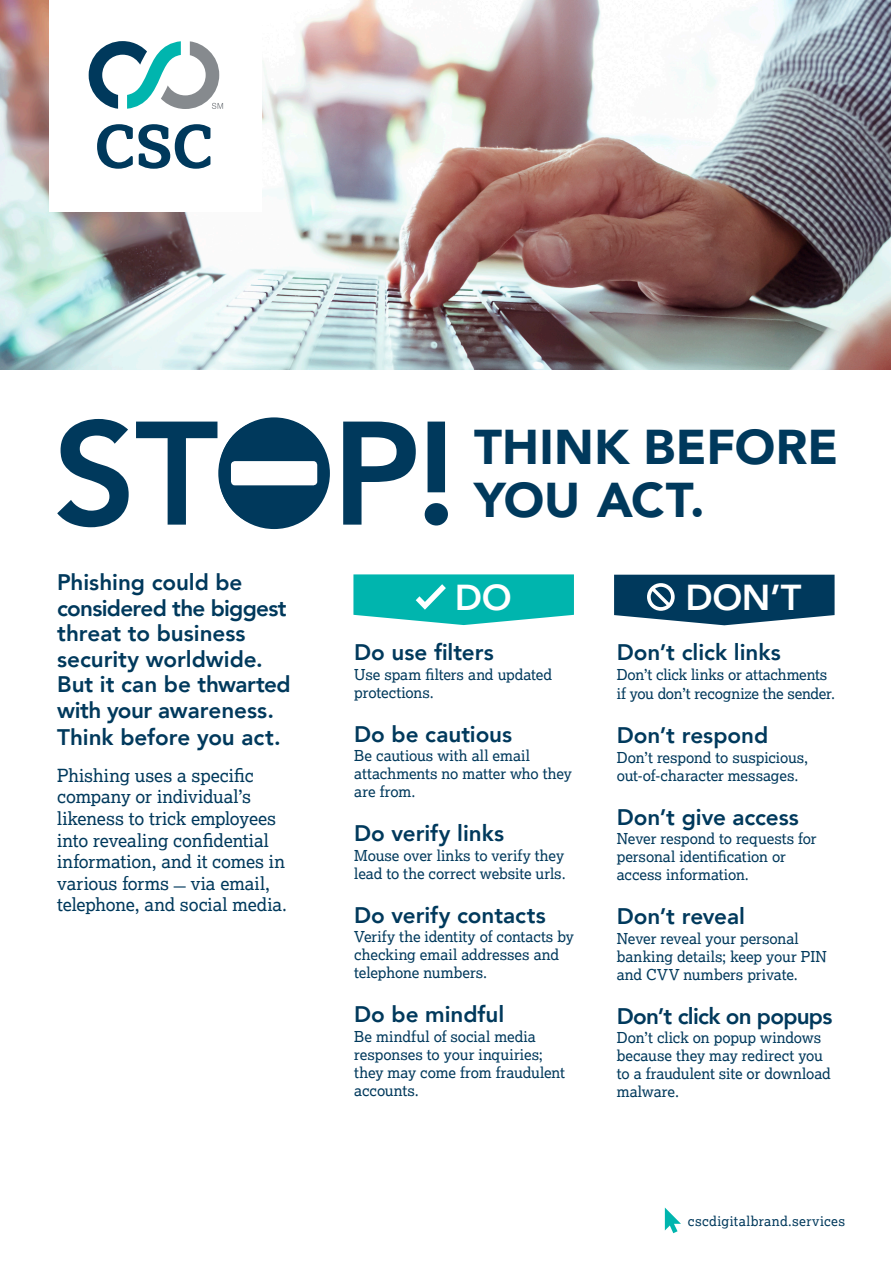
<style>
.page{position:relative;width:891px;height:1264px;background:#fff}
.page>*{position:absolute;margin:0;border:0;box-sizing:border-box;transform-origin:0 0}
.t1{font:800 145.5px "Avenir";color:#00395c}
.t2{font:900 48.75px "Avenir";color:#00395c}
.t3{font:800 36px "Avenir";color:#fff}
.t4{font:800 22.5px/25.7px "Avenir";letter-spacing:-.005em;color:#00395c}
.t5{font:800 22.5px "Avenir";letter-spacing:-.035em;color:#00395c}
.t6{font:18px/21.6px "Lexia";letter-spacing:-.005em;color:#00395c}
.t7{font:15px/18px "Lexia";letter-spacing:-.005em;color:#00395c}
.t8{font:13.5px "Lexia";letter-spacing:.03em;color:#00395c}
.s1{font-family:"Avenir";font-weight:800;font-size:12px}
</style>
<div class="page">
<img style="left:0;top:0;width:891px;height:369px">
<svg style="left:353px;top:574px;width:221px;height:51px;background:#20beb8"></svg>
<svg style="left:614px;top:575px;width:221px;height:50px;background:#205270"></svg>
<div style="left:218px;top:417px;width:112px;height:112px;background:#00395c;border-radius:50%"></div>
<div style="left:231px;top:461px;width:86px;height:24px;background:#fff;border-radius:4px"></div>
<svg style="left:665px;top:1207px;width:16px;height:26px"></svg>
<div style="left:50px;top:0;width:212px;height:212px;background:#fff"></div>
<svg style="left:97px;top:124px;width:113px;height:45px"></svg>
<svg style="left:89px;top:41px;width:134px;height:68px"></svg>
<p class="t1" style="left:53px;top:361px;width:407px">STOP!</p>
<p class="t2" style="left:474px;top:405px;width:366px">THINK BEFORE</p>
<p class="t2" style="left:474px;top:458px;width:232px">YOU ACT.</p>
<p class="t4" style="left:57px;top:570px;width:235px">Phishing could be considered the biggest threat to business security worldwide.<br>But it can be thwarted with your awareness.<br>Think before you act.</p>
<p class="t6" style="left:57px;top:764px;width:231px">Phishing uses a specific company or individual’s likeness to trick employees into revealing confidential information, and it comes in various forms <span class="s1">—</span> via email, telephone, and social media.</p>
<p class="t3" style="left:455px;top:569px;width:58px">DO</p>
<p class="t3" style="left:685px;top:569px;width:118px">DON’T</p>
<p class="t4" style="left:354px;top:639px;width:141px">Do use filters</p>
<p class="t7" style="left:354px;top:665px;width:199px">Use spam filters and updated protections.</p>
<p class="t4" style="left:354px;top:721px;width:159px">Do be cautious</p>
<p class="t7" style="left:354px;top:746px;width:219px">Be cautious with all email attachments no matter who they are from.</p>
<p class="t4" style="left:354px;top:820px;width:151px">Do verify links</p>
<p class="t7" style="left:354px;top:846px;width:213px">Mouse over links to verify they lead to the correct website urls.</p>
<p class="t4" style="left:354px;top:902px;width:193px">Do verify contacts</p>
<p class="t7" style="left:354px;top:927px;width:221px">Verify the identity of contacts by checking email addresses and telephone numbers.</p>
<p class="t4" style="left:354px;top:1001px;width:151px">Do be mindful</p>
<p class="t7" style="left:354px;top:1026px;width:212px">Be mindful of social media responses to your inquiries; they may come from fraudulent accounts.</p>
<p class="t4" style="left:617px;top:639px;width:165px">Don’t click links</p>
<p class="t7" style="left:617px;top:664px;width:220px;line-height:19.5px">Don’t click links or attachments if you don’t recognize the sender.</p>
<p class="t4" style="left:617px;top:722px;width:153px">Don’t respond</p>
<p class="t7" style="left:617px;top:748px;width:193px">Don’t respond to suspicious, out-of-character messages.</p>
<p class="t4" style="left:617px;top:804px;width:184px">Don’t give access</p>
<p class="t7" style="left:617px;top:829px;width:201px">Never respond to requests for personal identification or access information.</p>
<p class="t4" style="left:617px;top:903px;width:130px">Don’t reveal</p>
<p class="t7" style="left:617px;top:928px;width:212px">Never reveal your personal banking details; keep your PIN and CVV numbers private.</p>
<p class="t5" style="left:617px;top:998px;width:217px">Don’t click on popups</p>
<p class="t7" style="left:617px;top:1028px;width:216px">Don’t click on popup windows because they may redirect you to a fraudulent site or download malware.</p>
<p class="t8" style="left:688px;top:1212px;width:159px">cscdigitalbrand.services</p>
</div>
